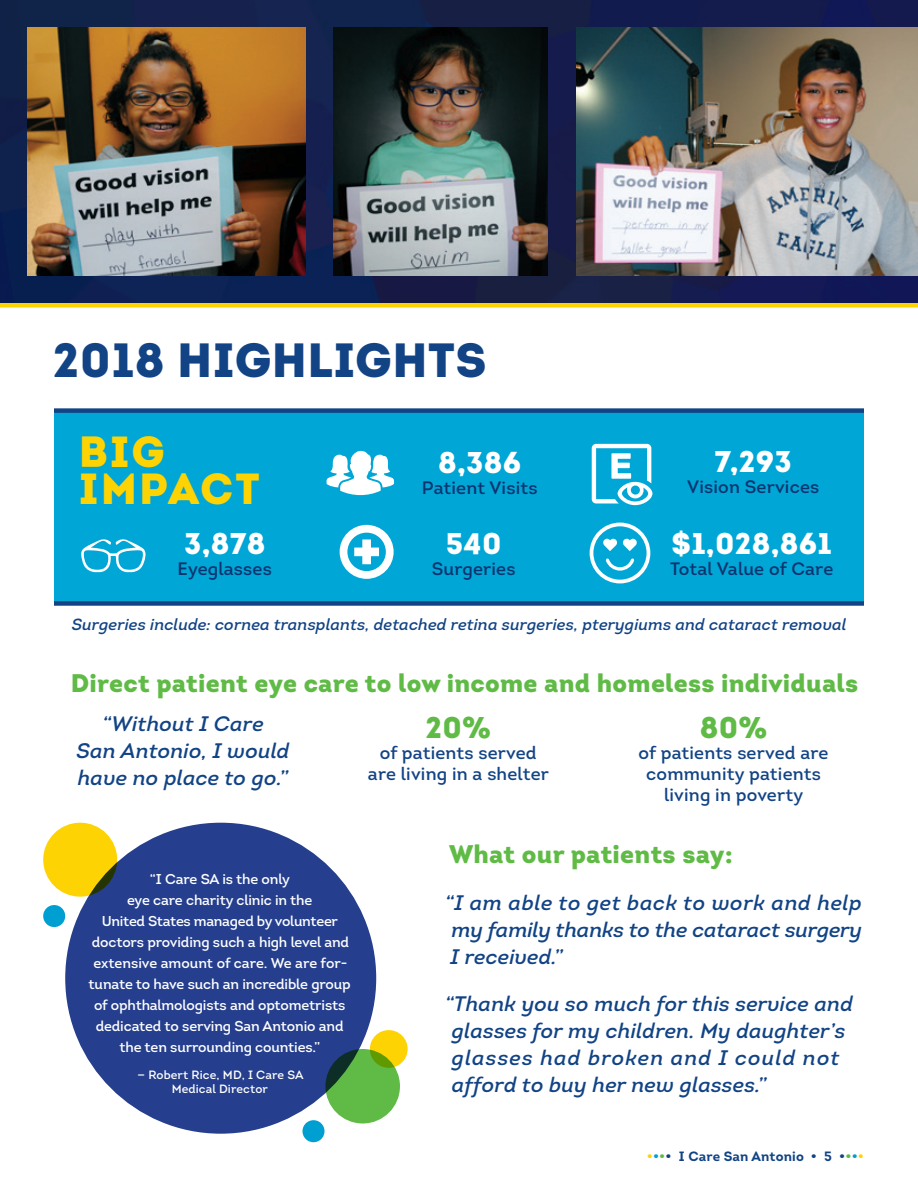
<style>
.page{position:relative;width:918px;height:1188px;background:#fff}
.page>*{position:absolute;margin:0;border:0;box-sizing:border-box;transform-origin:0 0}
.body_text{font:900 48px "Intro";letter-spacing:.01em;color:#114385}
.body_text-2{font:900 43.5px/37.5px "Intro";letter-spacing:.045em;color:#fed304}
.Green_numbers{font:900 30px "Intro";letter-spacing:.01em;color:#fff}
.Green_numbers-2{font:900 30px "Intro";color:#60bb46}
.Green_numbers-3{font:900 25.5px "Intro";letter-spacing:.01em;color:#60bb46}
.Subhead{font:italic 600 21px/27px "Intro";letter-spacing:.01em;color:#114385;text-align:center}
.Subhead-2{font:600 18px/21px "Intro";letter-spacing:.01em;color:#114385;text-align:center}
.Subhead-3{font:600 18px "Intro";letter-spacing:.01em;color:#0a346f}
.body_text-3{font:italic 600 16.2px "Intro";letter-spacing:.005em;color:#114385}
.body_text-4{font:600 14.25px/21px "Intro";letter-spacing:-.01em;color:#fff;text-align:center}
.t1{font:700 13.5px "Intro";letter-spacing:.01em;color:#114385}
.body_text-5{font:600 12px/13.5px "Intro";letter-spacing:.01em;color:#fff;text-align:center}
.s1{color:#fed304}
.s2{color:#009fd1}
.s3{color:#60bb46}
</style>
<div class="page">
<svg style="left:0;top:0;width:918px;height:303px;fill:#141f4d"></svg>
<div style="left:54px;top:411px;width:810px;height:192px;background:#00a6d6"></div>
<hr style="left:0;top:303px;width:918px;height:4px;background:#fed304">
<svg style="left:327px;top:451px;width:67px;height:44px"></svg>
<svg style="left:592px;top:444px;width:60px;height:61px"></svg>
<svg style="left:340px;top:525px;width:54px;height:54px"></svg>
<svg style="left:81px;top:539px;width:65px;height:33px"></svg>
<svg style="left:590px;top:523px;width:60px;height:60px"></svg>
<div style="left:65px;top:823px;width:311px;height:311px;background:#253f8e;border-radius:50%"></div>
<div style="left:43px;top:823px;width:74px;height:74px;background:#fed304;border-radius:50%"></div>
<svg style="left:325px;top:1049px;width:75px;height:75px;fill:#60bb46"></svg>
<div style="left:43px;top:905px;width:22px;height:22px;background:#009fd1;border-radius:50%"></div>
<svg style="left:370px;top:1030px;width:38px;height:38px"></svg>
<div style="left:302px;top:1120px;width:23px;height:22px;background:#009fd1;border-radius:50%"></div>
<div style="left:54px;top:408px;width:810px;height:5px;background:#114385"></div>
<img style="left:27px;top:27px;width:279px;height:249px">
<img style="left:576px;top:27px;width:342px;height:249px">
<img style="left:333px;top:27px;width:215px;height:249px">
<div style="left:54px;top:601px;width:810px;height:5px;background:#114385"></div>
<p class="body_text" style="left:53px;top:329px;width:435px">2018 HIGHLIGHTS</p>
<p class="body_text-2" style="left:79px;top:432px;width:183px">BIG<br>IMPACT</p>
<p class="Green_numbers" style="left:184px;top:524px;width:83px">3,878</p>
<p class="Subhead-3" style="left:178px;top:557px;width:96px">Eyeglasses</p>
<p class="Green_numbers" style="left:438px;top:443px;width:85px">8,386</p>
<p class="Subhead-3" style="left:422px;top:477px;width:117px">Patient Visits</p>
<p class="Green_numbers" style="left:446px;top:524px;width:57px">540</p>
<p class="Subhead-3" style="left:432px;top:557px;width:85px">Surgeries</p>
<p class="Green_numbers" style="left:715px;top:442px;width:79px">7,293</p>
<p class="Subhead-3" style="left:687px;top:475px;width:134px">Vision Services</p>
<p class="Green_numbers" style="left:672px;top:524px;width:162px">$1,028,861</p>
<p class="Subhead-3" style="left:670px;top:557px;width:165px">Total Value of Care</p>
<p class="body_text-3" style="left:72px;top:614px;width:776px">Surgeries include: cornea transplants, detached retina surgeries, pterygiums and cataract removal</p>
<p class="Green_numbers-3" style="left:71px;top:666px;width:789px">Direct patient eye care to low income and homeless individuals</p>
<p class="Subhead" style="left:76px;top:710px;width:215px">“Without I Care<br>San Antonio, I would have no place to go.”</p>
<p class="Green_numbers-2" style="left:425px;top:707px;width:67px">20%</p>
<p class="Green_numbers-2" style="left:700px;top:707px;width:69px">80%</p>
<p class="Subhead-2" style="left:638px;top:742px;width:192px">of patients served are community patients living in poverty</p>
<p class="Green_numbers-3" style="left:449px;top:837px;width:285px">What our patients say:</p>
<p class="Subhead" style="left:445px;top:889px;width:419px;text-align:justify">“I am able to get back to work and help my family thanks to the cataract surgery I received.”</p>
<p class="Subhead" style="left:452px;top:990px;width:403px;text-align:left;text-indent:-7px">“Thank you so much for this service and glasses for my children. My daughter’s glasses had broken and I could not afford to buy her new glasses.”</p>
<p class="Subhead-2" style="left:368px;top:742px;width:182px">of patients served are living in a shelter</p>
<p class="body_text-4" style="left:89px;top:868px;width:264px">“I Care SA is the only<br>eye care charity clinic in the<br>United States managed by volunteer doctors providing such a high level and extensive amount of care. We are for&shy;tunate to have such an incredible group of ophthalmologists and optometrists dedicated to serving San Antonio and the ten surrounding counties.”</p>
<p class="body_text-5" style="left:138px;top:1068px;width:168px">— Robert Rice, MD, I Care SA<br>Medical Director</p>
<p class="t1" style="left:647px;top:1147px;width:219px"><span class="s1">•</span><span class="s2">•</span><span class="s3">•</span>• I Care San Antonio • 5 •<span class="s3">•</span><span class="s2">•</span><span class="s1">•</span></p>
</div>
